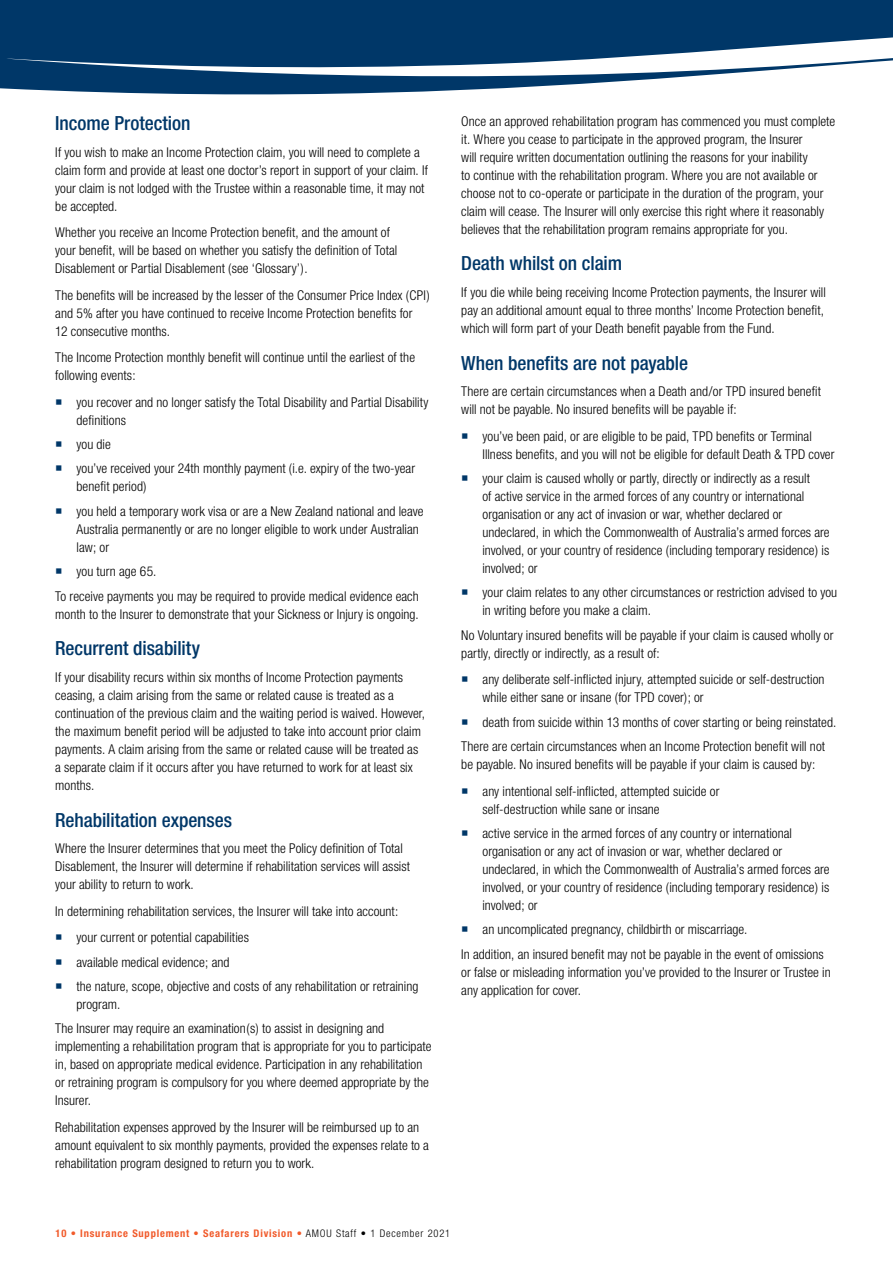
<style>
.page{position:relative;width:893px;height:1263px;background:#fff}
.page>*{position:absolute;margin:0;border:0;box-sizing:border-box;transform-origin:0 0}
.t1{font:500 condensed 19.5px "Helvetica Neue";letter-spacing:-.005em;color:#003768}
.t2{font:300 condensed 13.5px/18px "Helvetica Neue";letter-spacing:.005em;color:#000}
.t3{font:700 condensed 10.5px "Helvetica Neue";letter-spacing:.075em;color:#f15a2a}
.s1{font-weight:300}
.s2{font-weight:300;color:#000}
</style>
<div class="page">
<svg style="left:0;top:0;width:893px;height:95px;fill:#003768"></svg>
<h1 class="t1" style="left:55px;top:112px;width:137px">Income Protection</h1>
<p class="t2" style="left:55px;top:143px;width:374px">If you wish to make an Income Protection claim, you will need to complete a claim form and provide at least one doctor’s report in support of your claim. If your claim is not lodged with the Trustee within a reasonable time, it may not be accepted.</p>
<p class="t2" style="left:55px;top:223px;width:344px">Whether you receive an Income Protection benefit, and the amount of your benefit, will be based on whether you satisfy the definition of Total<br>Disablement or Partial Disablement (see ‘Glossary’).</p>
<p class="t2" style="left:55px;top:286px;width:376px">The benefits will be increased by the lesser of the Consumer Price Index (CPI) and 5% after you have continued to receive Income Protection benefits for<br>12 consecutive months.</p>
<p class="t2" style="left:55px;top:348px;width:361px">The Income Protection monthly benefit will continue until the earliest of the following events:</p>
<p class="t2" style="left:77px;top:393px;width:353px">you recover and no longer satisfy the Total Disability and Partial Disability definitions</p>
<p class="t2" style="left:77px;top:432px;width:340px;line-height:24.5px">you die<br>you’ve received your 24th monthly payment (i.e. expiry of the two-year</p>
<p class="t2" style="left:77px;top:474px;width:348px;line-height:24.5px">benefit period)<br>you held a temporary work visa or are a New Zealand national and leave</p>
<p class="t2" style="left:77px;top:520px;width:344px">Australia permanently or are no longer eligible to work under Australian law; or</p>
<p class="t2" style="left:55px;top:559px;width:365px;line-height:24.5px;text-indent:21px">you turn age 65.<br>To receive payments you may be required to provide medical evidence each</p>
<p class="t2" style="left:55px;top:605px;width:365px">month to the Insurer to demonstrate that your Sickness or Injury is ongoing.</p>
<h1 class="t1" style="left:55px;top:637px;width:146px">Recurrent disability</h1>
<p class="t2" style="left:55px;top:668px;width:371px">If your disability recurs within six months of Income Protection payments ceasing, a claim arising from the same or related cause is treated as a continuation of the previous claim and the waiting period is waived. However, the maximum benefit period will be adjusted to take into account prior claim payments. A claim arising from the same or related cause will be treated as a separate claim if it occurs after you have returned to work for at least six months.</p>
<h1 class="t1" style="left:55px;top:808px;width:178px">Rehabilitation expenses</h1>
<p class="t2" style="left:55px;top:839px;width:356px">Where the Insurer determines that you meet the Policy definition of Total<br>Disablement, the Insurer will determine if rehabilitation services will assist your ability to return to work.</p>
<p class="t2" style="left:77px;top:897px;width:323px;line-height:26.5px;text-indent:-21px">In determining rehabilitation services, the Insurer will take into account: your current or potential capabilities</p>
<p class="t2" style="left:77px;top:949px;width:343px;line-height:24.5px">available medical evidence; and<br>the nature, scope, objective and costs of any rehabilitation or retraining</p>
<p class="t2" style="left:55px;top:992px;width:331px;line-height:24.5px;text-indent:21px">program.<br>The Insurer may require an examination(s) to assist in designing and</p>
<p class="t2" style="left:55px;top:1037px;width:378px">implementing a rehabilitation program that is appropriate for you to participate in, based on appropriate medical evidence. Participation in any rehabilitation or retraining program is compulsory for you where deemed appropriate by the Insurer.</p>
<p class="t2" style="left:55px;top:1118px;width:375px">Rehabilitation expenses approved by the Insurer will be reimbursed up to an amount equivalent to six monthly payments, provided the expenses relate to a rehabilitation program designed to return you to work.</p>
<p class="t2" style="left:461px;top:112px;width:376px">Once an approved rehabilitation program has commenced you must complete it. Where you cease to participate in the approved program, the Insurer<br>will require written documentation outlining the reasons for your inability<br>to continue with the rehabilitation program. Where you are not available or choose not to co-operate or participate in the duration of the program, your claim will cease. The Insurer will only exercise this right where it reasonably believes that the rehabilitation program remains appropriate for you.</p>
<h1 class="t1" style="left:461px;top:252px;width:162px">Death whilst on claim</h1>
<p class="t2" style="left:461px;top:283px;width:366px">If you die while being receiving Income Protection payments, the Insurer will pay an additional amount equal to three months’ Income Protection benefit, which will form part of your Death benefit payable from the Fund.</p>
<h1 class="t1" style="left:461px;top:351px;width:228px">When benefits are not payable</h1>
<p class="t2" style="left:461px;top:382px;width:361px">There are certain circumstances when a Death and/or TPD insured benefit will not be payable. No insured benefits will be payable if:</p>
<p class="t2" style="left:482px;top:427px;width:353px">you’ve been paid, or are eligible to be paid, TPD benefits or Terminal<br>Illness benefits, and you will not be eligible for default Death &amp; TPD cover</p>
<p class="t2" style="left:482px;top:469px;width:349px">your claim is caused wholly or partly, directly or indirectly as a result<br>of active service in the armed forces of any country or international organisation or any act of invasion or war, whether declared or undeclared, in which the Commonwealth of Australia’s armed forces are involved, or your country of residence (including temporary residence) is involved; or</p>
<p class="t2" style="left:482px;top:583px;width:356px">your claim relates to any other circumstances or restriction advised to you in writing before you make a claim.</p>
<p class="t2" style="left:461px;top:626px;width:374px">No Voluntary insured benefits will be payable if your claim is caused wholly or partly, directly or indirectly, as a result of:</p>
<p class="t2" style="left:482px;top:670px;width:344px">any deliberate self-inflicted injury, attempted suicide or self-destruction while either sane or insane (for TPD cover); or</p>
<p class="t2" style="left:461px;top:709px;width:377px;line-height:24.5px;text-indent:21px">death from suicide within 13 months of cover starting or being reinstated.<br>There are certain circumstances when an Income Protection benefit will not</p>
<p class="t2" style="left:482px;top:751px;width:334px;line-height:26.5px;text-indent:-21px">be payable. No insured benefits will be payable if your claim is caused by: any intentional self-inflicted, attempted suicide or</p>
<p class="t2" style="left:482px;top:796px;width:311px;line-height:24.5px">self-destruction while sane or insane<br>active service in the armed forces of any country or international</p>
<p class="t2" style="left:482px;top:842px;width:349px">organisation or any act of invasion or war, whether declared or undeclared, in which the Commonwealth of Australia’s armed forces are involved, or your country of residence (including temporary residence) is involved; or</p>
<p class="t2" style="left:461px;top:917px;width:364px;line-height:24.5px;text-indent:21px">an uncomplicated pregnancy, childbirth or miscarriage.<br>In addition, an insured benefit may not be payable in the event of omissions</p>
<p class="t2" style="left:461px;top:963px;width:371px">or false or misleading information you’ve provided to the Insurer or Trustee in any application for cover.</p>
<p class="t3" style="left:56px;top:1227px;width:396px">10 • Insurance Supplement • Seafarers Division <span class="s1">•</span> <span class="s2">AMOU Staff • 1 December 2021</span></p>
</div>
